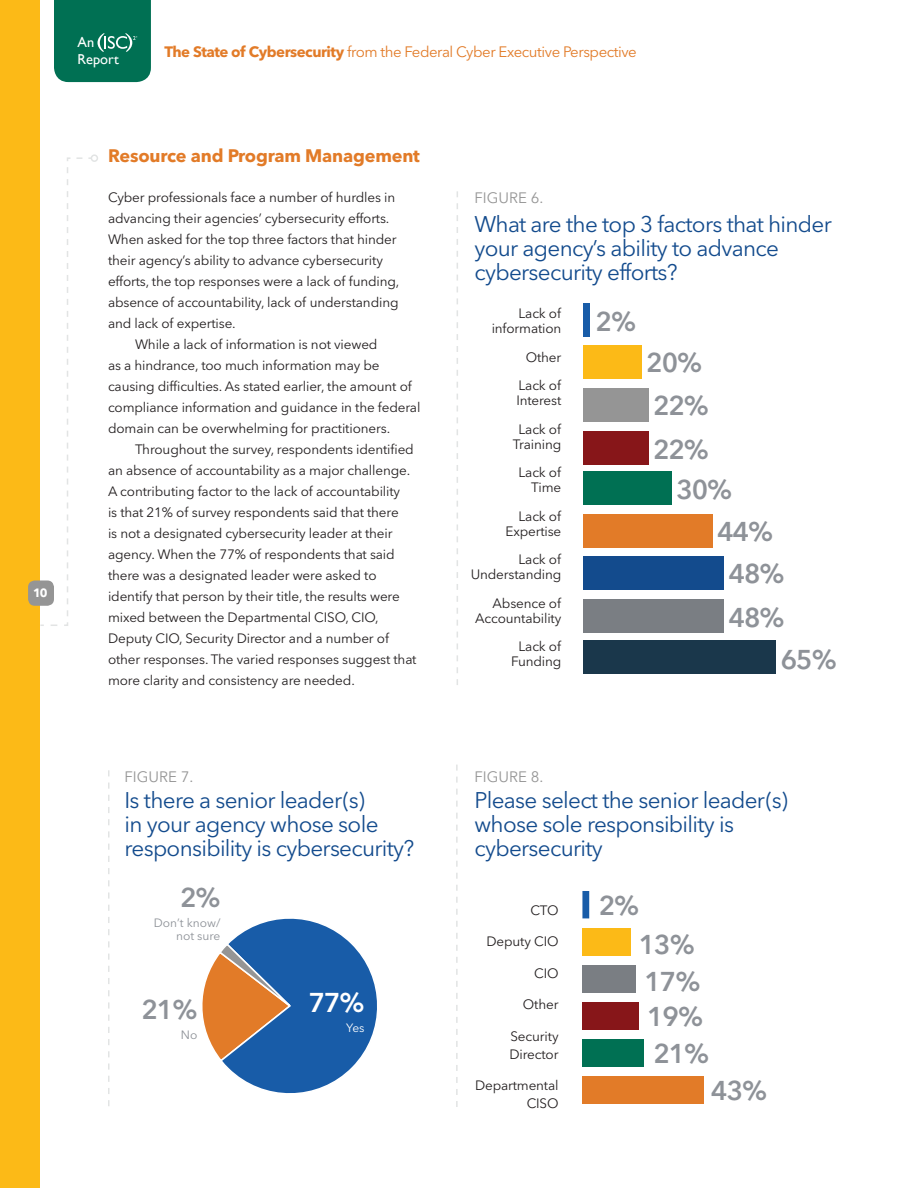
<style>
.page{position:relative;width:918px;height:1188px;background:#fff}
.page>*{position:absolute;margin:0;border:0;box-sizing:border-box;transform-origin:0 0}
.t1{font:600 27px "Avenir Next LT Pro";letter-spacing:-.04em;color:#8e9298}
.t2{font:600 27px "Avenir Next LT Pro";color:#fff}
.Figure_Headline{font:22.5px/24px "Avenir Next LT Pro";letter-spacing:-.03em;color:#134b8d}
.SUBHEAD_2{font:700 18px "Avenir Next LT Pro";letter-spacing:-.01em;color:#e27b28}
.t3{font:15px "Avenir Next LT Pro";letter-spacing:-.03em;color:#e27b28}
.t4{font:15px "Avenir Next LT Pro";color:#959595}
.t5{font:14.4px/17.2px "Gill Sans";color:#fff}
.BODY_INDENT{font:13.5px/21px "Avenir Next LT Pro";letter-spacing:-.01em;color:#231f20}
.BULLET_TEXT{font:13.5px/15px "Avenir Next LT Pro";letter-spacing:-.01em;color:#231f20;text-align:right}
.Figure_text{font:12px/13.5px "Avenir Next LT Pro";color:#8e9298;text-align:right}
.Figure_text-2{font:12px "Avenir Next LT Pro";color:#fff}
.t6{font:700 12px "Avenir Next LT Pro";color:#fff}
.s1{font-weight:700}
</style>
<div class="page">
<div style="left:0;top:0;width:40px;height:1188px;background:#fcba17"></div>
<div style="left:28px;top:580px;width:26px;height:26px;background:#959595;border-radius:7px"></div>
<div style="left:54px;top:0;width:97px;height:82px;background:#007053"></div>
<svg style="left:39px;top:157px;width:54px;height:469px"></svg>
<div style="left:91px;top:154px;width:7px;height:8px;border:2px solid #e2e4e4;border-radius:50%"></div>
<svg style="left:456px;top:765px;width:2px;height:342px"></svg>
<div style="left:582px;top:891px;width:7px;height:27px;background:#185ca8"></div>
<div style="left:582px;top:928px;width:49px;height:27px;background:#fcba17"></div>
<div style="left:582px;top:965px;width:54px;height:27px;background:#7a7e83"></div>
<div style="left:582px;top:1002px;width:57px;height:28px;background:#871619"></div>
<div style="left:582px;top:1039px;width:62px;height:28px;background:#007053"></div>
<div style="left:582px;top:1076px;width:122px;height:28px;background:#e27b28"></div>
<svg style="left:457px;top:191px;width:1px;height:494px"></svg>
<div style="left:584px;top:304px;width:6px;height:33px;background:#185ca8"></div>
<div style="left:584px;top:345px;width:58px;height:33px;background:#fcba17"></div>
<div style="left:584px;top:388px;width:65px;height:34px;background:#959595"></div>
<div style="left:584px;top:431px;width:65px;height:34px;background:#871619"></div>
<div style="left:584px;top:471px;width:88px;height:34px;background:#007053"></div>
<div style="left:584px;top:514px;width:129px;height:33px;background:#e27b28"></div>
<div style="left:584px;top:556px;width:140px;height:34px;background:#134b8d"></div>
<div style="left:584px;top:599px;width:140px;height:33px;background:#7a7e83"></div>
<div style="left:584px;top:640px;width:192px;height:34px;background:#1a374b"></div>
<svg style="left:108px;top:770px;width:2px;height:336px"></svg>
<svg style="left:202px;top:918px;width:175px;height:176px"></svg>
<p class="t5" style="left:78px;top:33px;width:43px">An<br>Report</p>
<p class="t3" style="left:164px;top:43px;width:474px"><span class="s1">The State of Cybersecurity</span> from the Federal Cyber Executive Perspective</p>
<p class="t6" style="left:33px;top:586px;width:16px">10</p>
<p class="SUBHEAD_2" style="left:108px;top:145px;width:313px">Resource and Program Management</p>
<p class="BODY_INDENT" style="left:108px;top:186px;width:293px">Cyber professionals face a number of hurdles in advancing their agencies’ cybersecurity efforts.<br>When asked for the top three factors that hinder their agency’s ability to advance cybersecurity efforts, the top responses were a lack of funding, absence of accountability, lack of understanding and lack of expertise.</p>
<p class="BODY_INDENT" style="left:108px;top:333px;width:314px;text-indent:27px">While a lack of information is not viewed<br>as a hindrance, too much information may be causing difficulties. As stated earlier, the amount of compliance information and guidance in the federal domain can be overwhelming for practitioners.</p>
<p class="BODY_INDENT" style="left:108px;top:438px;width:310px;text-indent:27px">Throughout the survey, respondents identified an absence of accountability as a major challenge.<br>A contributing factor to the lack of accountability<br>is that 21% of survey respondents said that there<br>is not a designated cybersecurity leader at their agency. When the 77% of respondents that said there was a designated leader were asked to identify that person by their title, the results were mixed between the Departmental CISO, CIO, Deputy CIO, Security Director and a number of other responses. The varied responses suggest that more clarity and consistency are needed.</p>
<p class="t4" style="left:474px;top:189px;width:70px">FIGURE 6.</p>
<p class="Figure_Headline" style="left:474px;top:212px;width:359px">What are the top 3 factors that hinder your agency’s ability to advance cybersecurity efforts?</p>
<p class="BULLET_TEXT" style="left:492px;top:306px;width:71px">Lack of information</p>
<p class="BULLET_TEXT" style="left:526px;top:349px;width:37px">Other</p>
<p class="BULLET_TEXT" style="left:516px;top:378px;width:47px;text-align:left">Lack of<br>Interest</p>
<p class="BULLET_TEXT" style="left:513px;top:421px;width:50px;text-align:center">Lack of<br>Training</p>
<p class="BULLET_TEXT" style="left:519px;top:465px;width:44px">Lack of<br>Time</p>
<p class="BULLET_TEXT" style="left:506px;top:508px;width:57px">Lack of<br>Expertise</p>
<p class="BULLET_TEXT" style="left:471px;top:552px;width:92px">Lack of<br>Understanding</p>
<p class="BULLET_TEXT" style="left:475px;top:595px;width:88px">Absence of<br>Accountability</p>
<p class="BULLET_TEXT" style="left:511px;top:639px;width:52px;text-align:center">Lack of<br>Funding</p>
<p class="t1" style="left:596px;top:306px;width:42px">2%</p>
<p class="t1" style="left:646px;top:346px;width:57px">20%</p>
<p class="t1" style="left:653px;top:389px;width:57px">22%</p>
<p class="t1" style="left:653px;top:433px;width:57px">22%</p>
<p class="t1" style="left:676px;top:473px;width:57px">30%</p>
<p class="t1" style="left:717px;top:515px;width:57px">44%</p>
<p class="t1" style="left:729px;top:557px;width:57px">48%</p>
<p class="t1" style="left:729px;top:602px;width:57px">48%</p>
<p class="t1" style="left:781px;top:643px;width:57px">65%</p>
<p class="t4" style="left:124px;top:767px;width:70px">FIGURE 7.</p>
<p class="Figure_Headline" style="left:124px;top:788px;width:291px">Is there a senior leader(s)<br>in your agency whose sole responsibility is cybersecurity?</p>
<p class="t1" style="left:180px;top:881px;width:42px">2%</p>
<p class="Figure_text" style="left:154px;top:916px;width:68px">Don’t know/ not sure</p>
<p class="t1" style="left:142px;top:993px;width:57px">21%</p>
<p class="Figure_text" style="left:181px;top:1028px;width:18px">No</p>
<p class="t2" style="left:309px;top:986px;width:57px">77%</p>
<p class="Figure_text-2" style="left:346px;top:1021px;width:20px">Yes</p>
<p class="t4" style="left:474px;top:767px;width:70px">FIGURE 8.</p>
<p class="Figure_Headline" style="left:474px;top:788px;width:315px">Please select the senior leader(s) whose sole responsibility is cybersecurity</p>
<p class="BULLET_TEXT" style="left:530px;top:903px;width:30px">CTO</p>
<p class="BULLET_TEXT" style="left:487px;top:934px;width:74px">Deputy CIO</p>
<p class="BULLET_TEXT" style="left:534px;top:966px;width:26px">CIO</p>
<p class="BULLET_TEXT" style="left:523px;top:997px;width:37px">Other</p>
<p class="BULLET_TEXT" style="left:509px;top:1027px;width:51px;line-height:18px;text-align:left">Security<br>Director</p>
<p class="BULLET_TEXT" style="left:475px;top:1077px;width:85px;line-height:18px">Departmental<br>CISO</p>
<p class="t1" style="left:599px;top:889px;width:42px">2%</p>
<p class="t1" style="left:639px;top:928px;width:57px">13%</p>
<p class="t1" style="left:645px;top:965px;width:57px">17%</p>
<p class="t1" style="left:647px;top:1000px;width:57px">19%</p>
<p class="t1" style="left:653px;top:1037px;width:57px">21%</p>
<p class="t1" style="left:711px;top:1074px;width:57px">43%</p>
</div>
